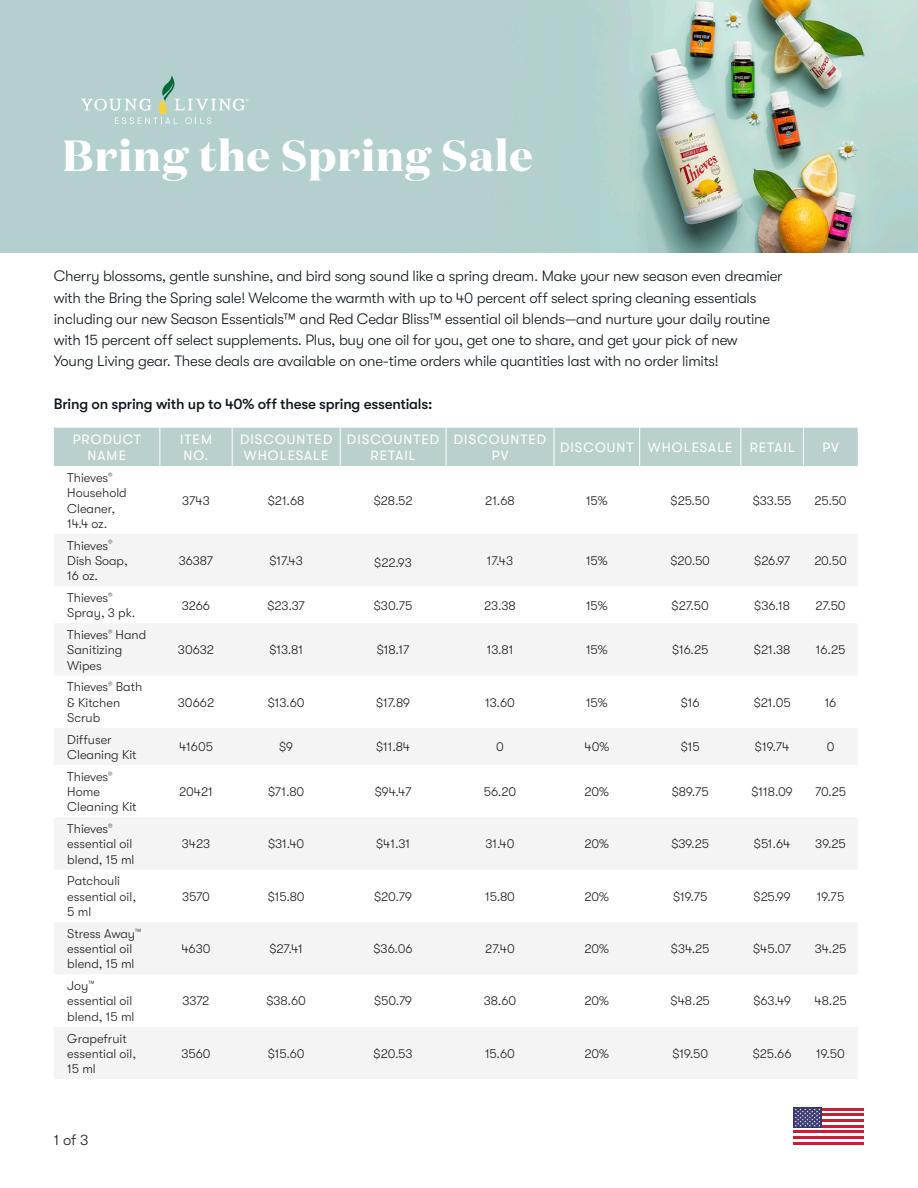
<style>
.page{position:relative;width:918px;height:1188px;background:#fff}
.page>*{position:absolute;margin:0;border:0;box-sizing:border-box;transform-origin:0 0}
.t1{font:700 43.5px "Domaine Display";letter-spacing:.03em;color:#fff}
.t2{font:300 15px "GT Walsheim Pro";letter-spacing:-.015em;color:#101820}
.t3{font:500 15px "GT Walsheim Pro";letter-spacing:-.015em;color:#101820}
.t4{font:300 15px "GT Walsheim Pro";color:#231f20}
.t5{font:13.5px/16.2px "GT Walsheim Pro";letter-spacing:.08em;color:#fff;text-align:center}
.t6{font:300 12.75px/15.3px "GT Walsheim Pro";color:#231f20}
</style>
<div class="page">
<img style="left:599px;top:0;width:319px;height:253px">
<div style="left:0;top:0;width:599px;height:253px;background:#b4d0ce"></div>
<hr style="left:793px;top:1108px;width:71px;height:2px;background:#cf1b31">
<hr style="left:793px;top:1113px;width:71px;height:3px;background:#cf1b31">
<hr style="left:793px;top:1119px;width:71px;height:3px;background:#cf1b31">
<hr style="left:793px;top:1125px;width:71px;height:3px;background:#cf1b31">
<hr style="left:793px;top:1131px;width:71px;height:2px;background:#cf1b31">
<hr style="left:793px;top:1136px;width:71px;height:3px;background:#cf1b31">
<hr style="left:793px;top:1142px;width:71px;height:3px;background:#cf1b31">
<div style="left:793px;top:1108px;width:29px;height:20px;background:#39376f"></div>
<svg style="left:795px;top:1108px;width:26px;height:19px"></svg>
<div style="left:54px;top:428px;width:804px;height:38px;background:#bad0ce"></div>
<svg style="left:54px;top:534px;width:803px;height:545px;fill:#f5f4f4"></svg>
<hr style="left:741px;top:428px;width:1px;height:38px;background:#fff">
<hr style="left:803px;top:428px;width:1px;height:38px;background:#fff">
<hr style="left:160px;top:428px;width:1px;height:38px;background:#fff">
<hr style="left:232px;top:428px;width:1px;height:38px;background:#fff">
<hr style="left:340px;top:428px;width:1px;height:38px;background:#fff">
<hr style="left:446px;top:428px;width:1px;height:38px;background:#fff">
<hr style="left:554px;top:428px;width:1px;height:38px;background:#fff">
<hr style="left:639px;top:428px;width:1px;height:38px;background:#fff">
<svg style="left:81px;top:76px;width:167px;height:48px"></svg>
<p class="t1" style="left:63px;top:127px;width:472px">Bring the Spring Sale</p>
<p class="t2" style="left:54px;top:268px;width:730px">Cherry blossoms, gentle sunshine, and bird song sound like a spring dream. Make your new season even dreamier</p>
<p class="t2" style="left:54px;top:289px;width:704px">with the Bring the Spring sale! Welcome the warmth with up to 40 percent off select spring cleaning essentials</p>
<p class="t2" style="left:54px;top:310px;width:718px">including our new Season Essentials™ and Red Cedar Bliss™ essential oil blends—and nurture your daily routine</p>
<p class="t2" style="left:54px;top:332px;width:686px">with 15 percent off select supplements. Plus, buy one oil for you, get one to share, and get your pick of new</p>
<p class="t2" style="left:54px;top:353px;width:666px">Young Living gear. These deals are available on one-time orders while quantities last with no order limits!</p>
<p class="t3" style="left:54px;top:395px;width:380px">Bring on spring with up to 40% off these spring essentials:</p>
<p class="t5" style="left:73px;top:431px;width:70px">PRODUCT<br>NAME</p>
<p class="t5" style="left:180px;top:431px;width:34px;text-align:left">ITEM<br>NO.</p>
<p class="t5" style="left:240px;top:431px;width:94px;text-align:left">DISCOUNTED<br>WHOLESALE</p>
<p class="t5" style="left:347px;top:431px;width:94px">DISCOUNTED<br>RETAIL</p>
<p class="t5" style="left:454px;top:431px;width:94px">DISCOUNTED<br>PV</p>
<p class="t5" style="left:560px;top:439px;width:75px">DISCOUNT</p>
<p class="t5" style="left:648px;top:439px;width:86px">WHOLESALE</p>
<p class="t5" style="left:750px;top:439px;width:47px">RETAIL</p>
<p class="t5" style="left:822px;top:439px;width:18px">PV</p>
<p class="t6" style="left:67px;top:470px;width:61px">Thieves<sup>®<br></sup>Household<br>Cleaner,<br>14.4 oz.</p>
<p class="t6" style="left:182px;top:493px;width:29px">3743</p>
<p class="t6" style="left:268px;top:493px;width:38px">$21.68</p>
<p class="t6" style="left:374px;top:493px;width:40px">$28.52</p>
<p class="t6" style="left:485px;top:493px;width:31px">21.68</p>
<p class="t6" style="left:586px;top:493px;width:23px">15%</p>
<p class="t6" style="left:671px;top:493px;width:41px">$25.50</p>
<p class="t6" style="left:753px;top:493px;width:40px">$33.55</p>
<p class="t6" style="left:815px;top:493px;width:34px">25.50</p>
<p class="t6" style="left:67px;top:538px;width:62px">Thieves<sup>®<br></sup>Dish Soap,<br>16 oz.</p>
<p class="t6" style="left:179px;top:553px;width:36px">36387</p>
<p class="t6" style="left:269px;top:553px;width:35px">$17.43</p>
<p class="t6" style="left:374px;top:555px;width:39px">$22.93</p>
<p class="t6" style="left:487px;top:553px;width:28px">17.43</p>
<p class="t6" style="left:586px;top:553px;width:23px">15%</p>
<p class="t6" style="left:670px;top:553px;width:41px">$20.50</p>
<p class="t6" style="left:754px;top:553px;width:37px">$26.97</p>
<p class="t6" style="left:814px;top:553px;width:34px">20.50</p>
<p class="t6" style="left:67px;top:590px;width:70px">Thieves<sup>®<br></sup>Spray, 3 pk.</p>
<p class="t6" style="left:182px;top:598px;width:30px">3266</p>
<p class="t6" style="left:267px;top:598px;width:39px">$23.37</p>
<p class="t6" style="left:374px;top:598px;width:40px">$30.75</p>
<p class="t6" style="left:484px;top:598px;width:33px">23.38</p>
<p class="t6" style="left:586px;top:598px;width:23px">15%</p>
<p class="t6" style="left:672px;top:598px;width:39px">$27.50</p>
<p class="t6" style="left:754px;top:598px;width:37px">$36.18</p>
<p class="t6" style="left:816px;top:598px;width:32px">27.50</p>
<p class="t6" style="left:67px;top:627px;width:81px">Thieves<sup>®</sup> Hand<br>Sanitizing<br>Wipes</p>
<p class="t6" style="left:178px;top:642px;width:38px">30632</p>
<p class="t6" style="left:269px;top:642px;width:35px">$13.81</p>
<p class="t6" style="left:377px;top:642px;width:34px">$18.17</p>
<p class="t6" style="left:487px;top:642px;width:28px">13.81</p>
<p class="t6" style="left:586px;top:642px;width:23px">15%</p>
<p class="t6" style="left:672px;top:642px;width:38px">$16.25</p>
<p class="t6" style="left:754px;top:642px;width:38px">$21.38</p>
<p class="t6" style="left:816px;top:642px;width:31px">16.25</p>
<p class="t6" style="left:67px;top:679px;width:77px">Thieves<sup>®</sup> Bath &amp; Kitchen<br>Scrub</p>
<p class="t6" style="left:178px;top:695px;width:38px">30662</p>
<p class="t6" style="left:268px;top:695px;width:38px">$13.60</p>
<p class="t6" style="left:376px;top:695px;width:36px">$17.89</p>
<p class="t6" style="left:485px;top:695px;width:31px">13.60</p>
<p class="t6" style="left:586px;top:695px;width:23px">15%</p>
<p class="t6" style="left:681px;top:695px;width:20px">$16</p>
<p class="t6" style="left:754px;top:695px;width:38px">$21.05</p>
<p class="t6" style="left:825px;top:695px;width:13px">16</p>
<p class="t6" style="left:67px;top:732px;width:71px">Diffuser<br>Cleaning Kit</p>
<p class="t6" style="left:179px;top:739px;width:35px">41605</p>
<p class="t6" style="left:279px;top:739px;width:16px">$9</p>
<p class="t6" style="left:376px;top:739px;width:36px">$11.84</p>
<p class="t6" style="left:496px;top:739px;width:9px">0</p>
<p class="t6" style="left:584px;top:739px;width:26px">40%</p>
<p class="t6" style="left:681px;top:739px;width:20px">$15</p>
<p class="t6" style="left:755px;top:739px;width:36px">$19.74</p>
<p class="t6" style="left:827px;top:739px;width:9px">0</p>
<p class="t6" style="left:67px;top:769px;width:71px">Thieves<sup>®<br></sup>Home<br>Cleaning Kit</p>
<p class="t6" style="left:179px;top:784px;width:35px">20421</p>
<p class="t6" style="left:268px;top:784px;width:38px">$71.80</p>
<p class="t6" style="left:375px;top:784px;width:38px">$94.47</p>
<p class="t6" style="left:484px;top:784px;width:34px">56.20</p>
<p class="t6" style="left:585px;top:784px;width:26px">20%</p>
<p class="t6" style="left:672px;top:784px;width:39px">$89.75</p>
<p class="t6" style="left:752px;top:784px;width:43px">$118.09</p>
<p class="t6" style="left:815px;top:784px;width:33px">70.25</p>
<p class="t6" style="left:67px;top:821px;width:69px">Thieves<sup>® </sup>essential oil blend, 15 ml</p>
<p class="t6" style="left:67px;top:874px;width:70px">Patchouli essential oil,<br>5 ml</p>
<p class="t6" style="left:67px;top:926px;width:75px">Stress Away<sup>™ </sup>essential oil blend, 15 ml</p>
<p class="t6" style="left:67px;top:978px;width:69px">Joy<sup>™ </sup>essential oil blend, 15 ml</p>
<p class="t6" style="left:67px;top:1031px;width:70px">Grapefruit essential oil,<br>15 ml</p>
<p class="t4" style="left:54px;top:1132px;width:36px">1 of 3</p>
<p class="t6" style="left:182px;top:837px;width:30px">3423</p>
<p class="t6" style="left:268px;top:837px;width:38px">$31.40</p>
<p class="t6" style="left:376px;top:837px;width:35px">$41.31</p>
<p class="t6" style="left:485px;top:837px;width:31px">31.40</p>
<p class="t6" style="left:585px;top:837px;width:26px">20%</p>
<p class="t6" style="left:671px;top:837px;width:39px">$39.25</p>
<p class="t6" style="left:754px;top:837px;width:38px">$51.64</p>
<p class="t6" style="left:815px;top:837px;width:32px">39.25</p>
<p class="t6" style="left:182px;top:889px;width:29px">3570</p>
<p class="t6" style="left:268px;top:889px;width:38px">$15.80</p>
<p class="t6" style="left:374px;top:889px;width:39px">$20.79</p>
<p class="t6" style="left:485px;top:889px;width:31px">15.80</p>
<p class="t6" style="left:585px;top:889px;width:26px">20%</p>
<p class="t6" style="left:673px;top:889px;width:36px">$19.75</p>
<p class="t6" style="left:754px;top:889px;width:39px">$25.99</p>
<p class="t6" style="left:817px;top:889px;width:29px">19.75</p>
<p class="t6" style="left:181px;top:941px;width:31px">4630</p>
<p class="t6" style="left:269px;top:941px;width:35px">$27.41</p>
<p class="t6" style="left:374px;top:941px;width:41px">$36.06</p>
<p class="t6" style="left:485px;top:941px;width:31px">27.40</p>
<p class="t6" style="left:585px;top:941px;width:26px">20%</p>
<p class="t6" style="left:671px;top:941px;width:40px">$34.25</p>
<p class="t6" style="left:753px;top:941px;width:40px">$45.07</p>
<p class="t6" style="left:815px;top:941px;width:33px">34.25</p>
<p class="t6" style="left:183px;top:994px;width:28px">3372</p>
<p class="t6" style="left:266px;top:994px;width:41px">$38.60</p>
<p class="t6" style="left:374px;top:994px;width:40px">$50.79</p>
<p class="t6" style="left:484px;top:994px;width:34px">38.60</p>
<p class="t6" style="left:585px;top:994px;width:26px">20%</p>
<p class="t6" style="left:671px;top:994px;width:41px">$48.25</p>
<p class="t6" style="left:753px;top:994px;width:39px">$63.49</p>
<p class="t6" style="left:815px;top:994px;width:34px">48.25</p>
<p class="t6" style="left:181px;top:1046px;width:31px">3560</p>
<p class="t6" style="left:268px;top:1046px;width:39px">$15.60</p>
<p class="t6" style="left:374px;top:1046px;width:40px">$20.53</p>
<p class="t6" style="left:485px;top:1046px;width:31px">15.60</p>
<p class="t6" style="left:585px;top:1046px;width:26px">20%</p>
<p class="t6" style="left:672px;top:1046px;width:37px">$19.50</p>
<p class="t6" style="left:753px;top:1046px;width:40px">$25.66</p>
<p class="t6" style="left:816px;top:1046px;width:30px">19.50</p>
</div>
